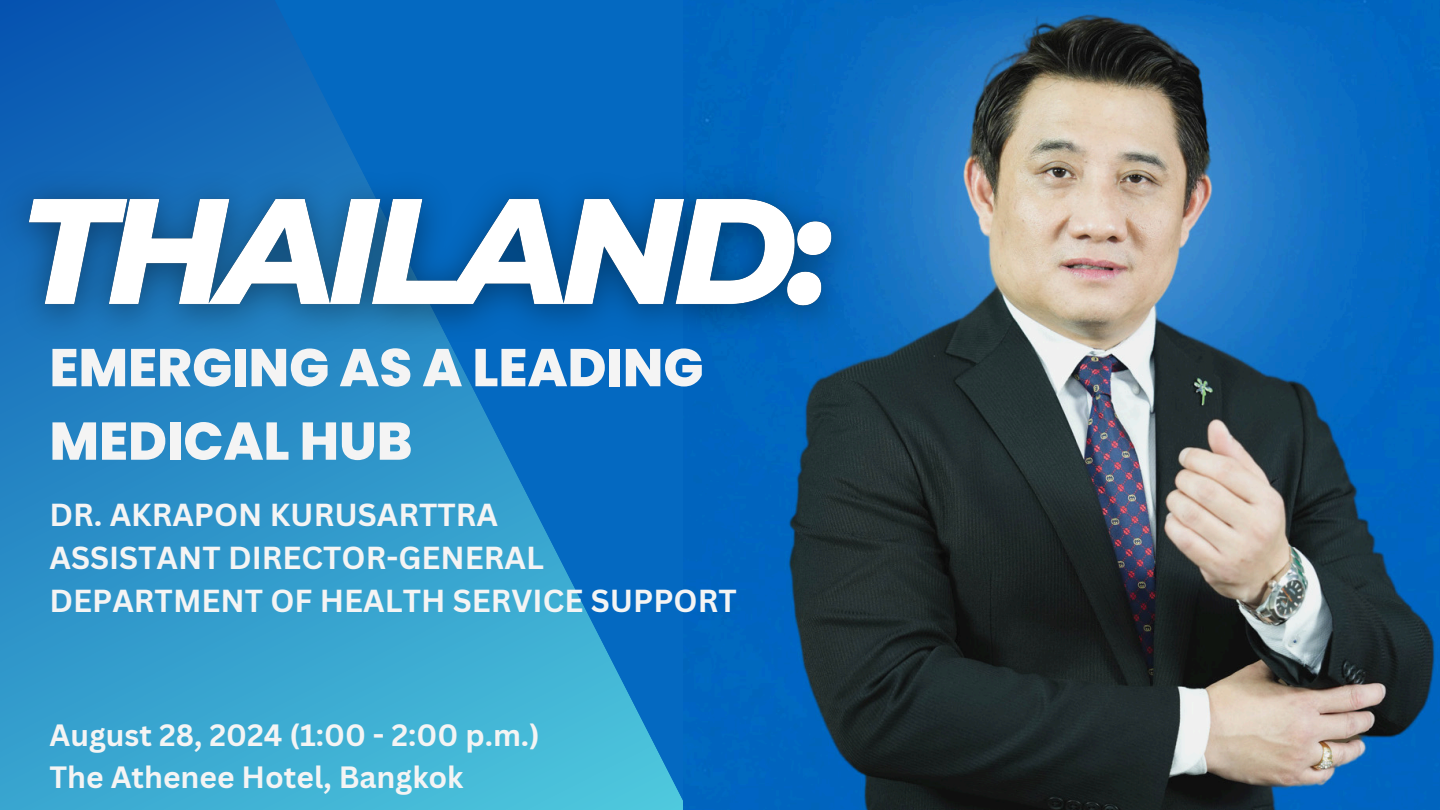
<style>
.page{position:relative;width:1440px;height:810px;background:#fff}
.page>*{position:absolute;margin:0;border:0;box-sizing:border-box;transform-origin:0 0}
.t1{font:800 53px/73.5px "Poppins";color:#f4f4f4}
.t2{font:700 31px/42.8px "Canva Sans";color:#f4f4f4}
.t3{font:700 30px "Canva Sans";color:#f4f4f4}
</style>
<div class="page">
<svg style="left:0;top:0;width:684px;height:810px;background:#238ac7"></svg>
<img style="left:684px;top:0;width:756px;height:810px">
<img style="left:0;top:155px;width:880px;height:205px">
<p class="t1" style="left:50px;top:331px;width:655px">EMERGING AS A LEADING<br>MEDICAL HUB</p>
<h2 class="t2" style="left:50px;top:493px;width:689px">DR. AKRAPON KURUSARTTRA<br>ASSISTANT DIRECTOR-GENERAL<br>DEPARTMENT OF HEALTH SERVICE SUPPORT</h2>
<p class="t3" style="left:50px;top:714px;width:492px">August 28, 2024 (1:00 - 2:00 p.m.)</p>
<p class="t3" style="left:50px;top:756px;width:415px">The Athenee Hotel, Bangkok</p>
</div>
